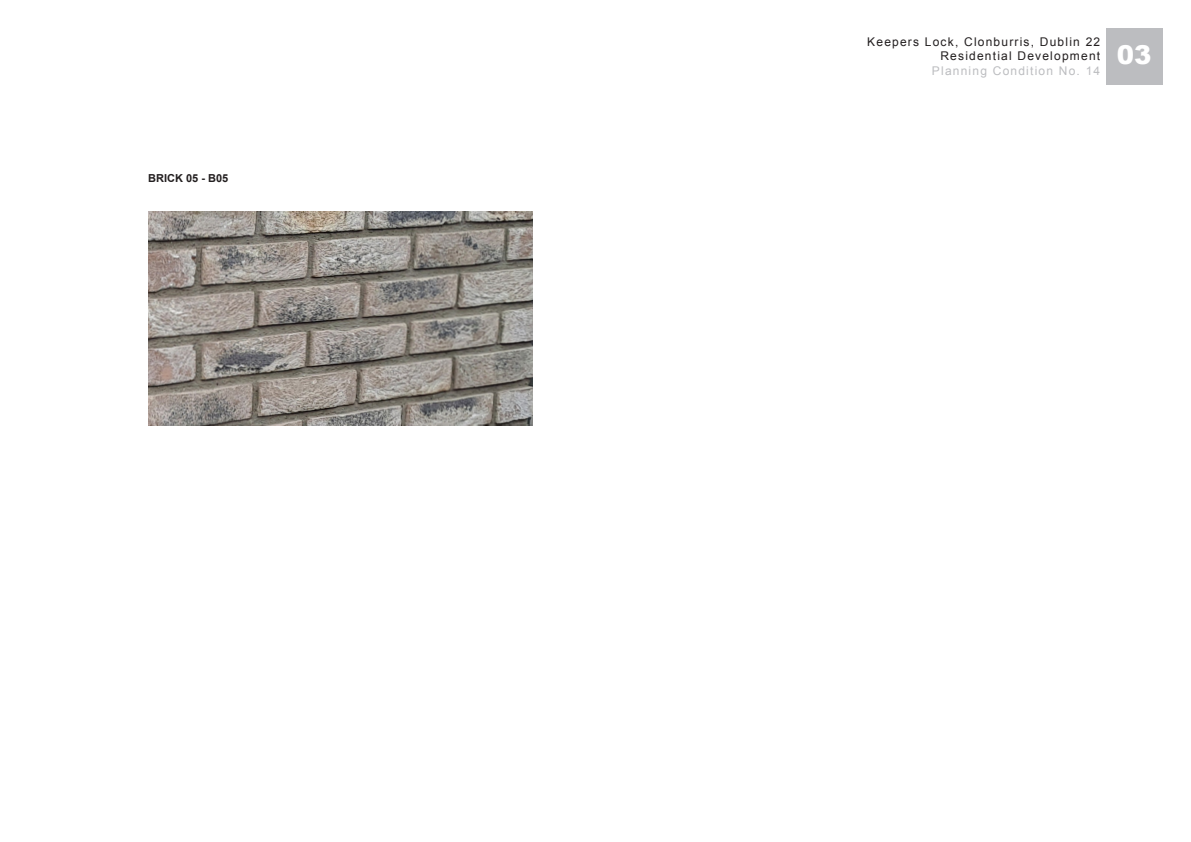
<style>
.page{position:relative;width:1191px;height:842px;background:#fff}
.page>*{position:absolute;margin:0;border:0;box-sizing:border-box;transform-origin:0 0}
.t1{font:900 26px "Arial";color:#fff}
.t2{font:12px/14.4px "Arial";letter-spacing:.1em;color:#231f20;text-align:right}
.t3{font:12px "Arial";letter-spacing:.1em;color:#bcbdc0}
.t4{font:700 11px "Arial";color:#231f20}
</style>
<div class="page">
<div style="left:1106px;top:28px;width:56px;height:57px;background:#bcbdc0"></div>
<img style="left:148px;top:212px;width:385px;height:214px">
<p class="t4" style="left:148px;top:171px;width:82px">BRICK 05 - B05</p>
<p class="t2" style="left:867px;top:34px;width:234px">Keepers Lock, Clonburris, Dublin 22<br>Residential Development</p>
<p class="t3" style="left:932px;top:62px;width:170px">Planning Condition No. 14</p>
<h1 class="t1" style="left:1117px;top:36px;width:36px">03</h1>
</div>
